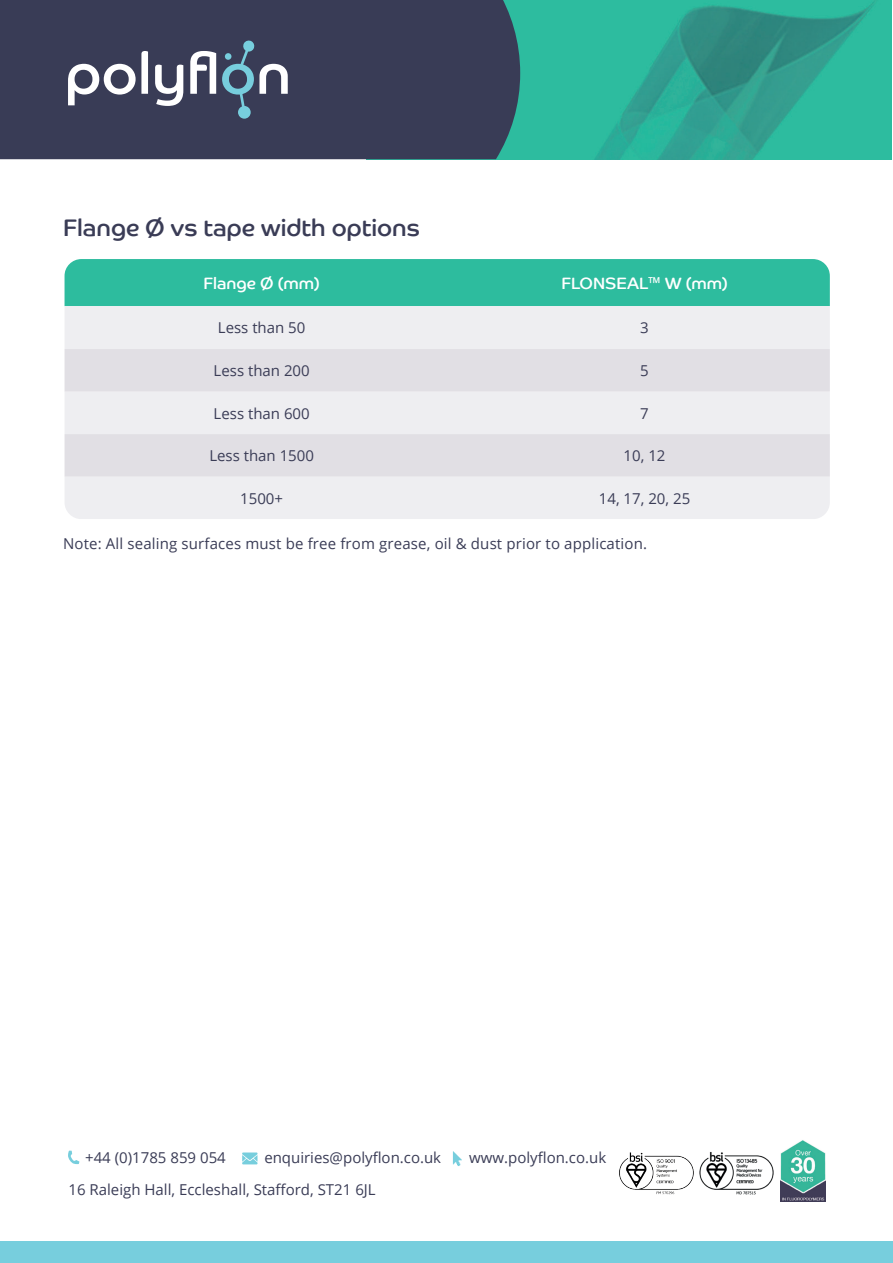
<style>
.page{position:relative;width:893px;height:1263px;background:#fff}
.page>*{position:absolute;margin:0;border:0;box-sizing:border-box;transform-origin:0 0}
.t1{font:24px "Co Headline W01";color:#3a3c56}
.t2{font:16.5px "Co Headline W01";color:#fff}
.t3{font:15px "Open Sans";color:#3a3c56}
.s1{font-family:"Open Sans"}
</style>
<div class="page">
<img style="left:520px;top:0;width:372px;height:159px">
<div style="left:0;top:0;width:520px;height:159px;background:#393c56"></div>
<svg style="left:68px;top:51px;width:80px;height:54px"></svg>
<svg style="left:155px;top:65px;width:28px;height:41px"></svg>
<svg style="left:190px;top:51px;width:26px;height:43px"></svg>
<svg style="left:238px;top:106px;width:13px;height:13px"></svg>
<svg style="left:222px;top:40px;width:66px;height:73px;background:#54657a"></svg>
<div style="left:0;top:1242px;width:893px;height:21px;background:#77cedd"></div>
<svg style="left:242px;top:1152px;width:15px;height:12px"></svg>
<svg style="left:68px;top:1151px;width:11px;height:13px"></svg>
<svg style="left:453px;top:1151px;width:9px;height:15px"></svg>
<img style="left:699px;top:1152px;width:75px;height:43px">
<img style="left:619px;top:1152px;width:75px;height:43px">
<img style="left:781px;top:1140px;width:45px;height:62px">
<div style="left:64px;top:259px;width:766px;height:47px;background:#2dbc9e"></div>
<div style="left:64px;top:306px;width:766px;height:213px;background:#eeeef1"></div>
<svg style="left:64px;top:349px;width:766px;height:128px;background:#e5e4e8"></svg>
<h1 class="t1" style="left:63px;top:214px;width:358px">Flange Ø vs tape width options</h1>
<p class="t2" style="left:204px;top:274px;width:118px">Flange Ø (mm)</p>
<p class="t2" style="left:561px;top:274px;width:168px">FLONSEAL<span class="s1">™</span> W (mm)</p>
<p class="t3" style="left:218px;top:318px;width:89px">Less than 50</p>
<p class="t3" style="left:640px;top:318px;width:10px">3</p>
<p class="t3" style="left:214px;top:360px;width:98px">Less than 200</p>
<p class="t3" style="left:640px;top:360px;width:10px">5</p>
<p class="t3" style="left:214px;top:403px;width:98px">Less than 600</p>
<p class="t3" style="left:640px;top:403px;width:10px">7</p>
<p class="t3" style="left:209px;top:445px;width:106px">Less than 1500</p>
<p class="t3" style="left:624px;top:445px;width:43px">10, 12</p>
<p class="t3" style="left:240px;top:488px;width:44px">1500+</p>
<p class="t3" style="left:599px;top:488px;width:93px">14, 17, 20, 25</p>
<p class="t3" style="left:63px;top:533px;width:585px">Note: All sealing surfaces must be free from grease, oil &amp; dust prior to application.</p>
<p class="t3" style="left:85px;top:1147px;width:142px">+44 (0)1785 859 054</p>
<p class="t3" style="left:264px;top:1147px;width:178px">enquiries@polyflon.co.uk</p>
<p class="t3" style="left:469px;top:1147px;width:139px">www.polyflon.co.uk</p>
<p class="t3" style="left:68px;top:1179px;width:309px">16 Raleigh Hall, Eccleshall, Stafford, ST21 6JL</p>
</div>
